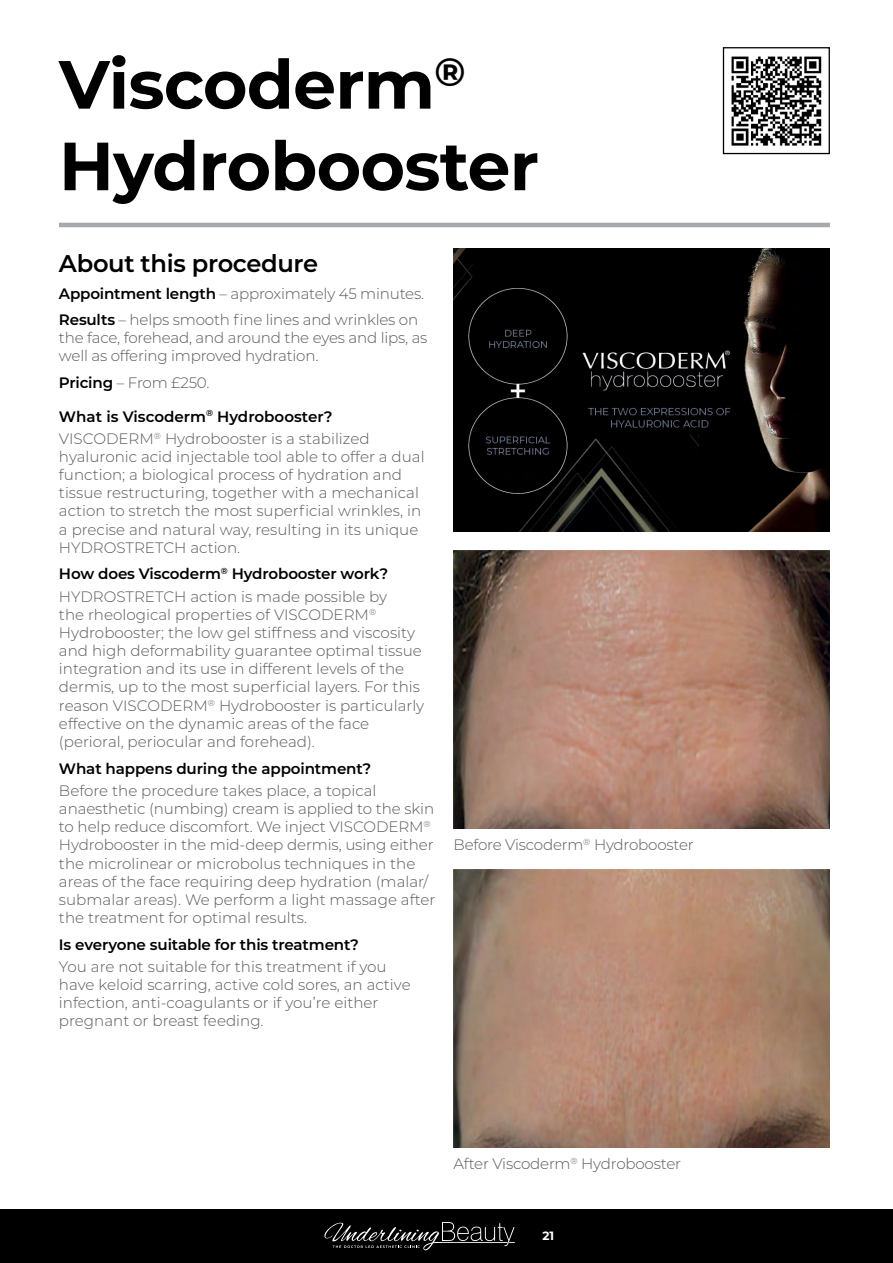
<style>
.page{position:relative;width:893px;height:1263px;background:#fff}
.page>*{position:absolute;margin:0;border:0;box-sizing:border-box;transform-origin:0 0}
.t1{font:700 67.95px/81.6px "Montserrat";letter-spacing:-.01em;color:#000}
.t2{font:600 24.15px "Montserrat";letter-spacing:-.015em;color:#000}
.t3{font:300 15.15px/18.1px "Montserrat";color:#58595b}
.t4{font:600 15.15px "Montserrat";letter-spacing:-.01em;color:#000}
.t5{font:700 12px "Montserrat";color:#fff}
.s1{font-weight:600;color:#000}
</style>
<div class="page">
<hr style="left:59px;top:223px;width:771px;height:4px;background:#a7a9ac">
<img style="left:453px;top:248px;width:377px;height:283px">
<img style="left:453px;top:550px;width:377px;height:279px">
<img style="left:453px;top:869px;width:377px;height:279px">
<div style="left:723px;top:47px;width:107px;height:107px;border:1px solid #000"></div>
<img style="left:731px;top:56px;width:91px;height:90px">
<div style="left:0;top:1209px;width:893px;height:54px;background:#000"></div>
<svg style="left:324px;top:1222px;width:191px;height:29px"></svg>
<h1 class="t1" style="left:59px;top:40px;width:482px">Viscoderm<sup>®<br></sup>Hydrobooster</h1>
<h2 class="t2" style="left:59px;top:246px;width:261px">About this procedure</h2>
<p class="t3" style="left:59px;top:279px;width:367px;line-height:26.7px"><span class="s1">Appointment length</span> – approximately 45 minutes.<br><span class="s1">Results</span> – helps smooth fine lines and wrinkles on</p>
<p class="t3" style="left:59px;top:328px;width:370px">the face, forehead, and around the eyes and lips, as well as offering improved hydration.</p>
<p class="t3" style="left:59px;top:373px;width:152px"><span class="s1">Pricing</span> – From £250.</p>
<p class="t3" style="left:59px;top:404px;width:312px;line-height:22.4px"><span class="s1">What is Viscoderm</span><sup>®</sup> <span class="s1">Hydrobooster?<br></span>VISCODERM<sup>®</sup> Hydrobooster is a stabilized</p>
<p class="t3" style="left:59px;top:447px;width:367px">hyaluronic acid injectable tool able to offer a dual function; a biological process of hydration and tissue restructuring, together with a mechanical action to stretch the most superficial wrinkles, in a precise and natural way, resulting in its unique HYDROSTRETCH action.</p>
<p class="t3" style="left:59px;top:562px;width:331px;line-height:22.4px"><span class="s1">How does Viscoderm</span><sup>®</sup> <span class="s1">Hydrobooster work?<br></span>HYDROSTRETCH action is made possible by</p>
<p class="t3" style="left:59px;top:605px;width:367px">the rheological properties of VISCODERM<sup>® </sup>Hydrobooster; the low gel stiffness and viscosity and high deformability guarantee optimal tissue integration and its use in different levels of the dermis, up to the most superficial layers. For this reason VISCODERM<sup>®</sup> Hydrobooster is particularly effective on the dynamic areas of the face (perioral, periocular and forehead).</p>
<p class="t4" style="left:59px;top:757px;width:314px">What happens during the appointment?</p>
<p class="t3" style="left:59px;top:781px;width:378px">Before the procedure takes place, a topical anaesthetic (numbing) cream is applied to the skin to help reduce discomfort. We inject VISCODERM<sup>® </sup>Hydrobooster in the mid-deep dermis, using either the microlinear or microbolus techniques in the areas of the face requiring deep hydration (malar/ submalar areas). We perform a light massage after the treatment for optimal results.</p>
<p class="t4" style="left:59px;top:933px;width:301px">Is everyone suitable for this treatment?</p>
<p class="t3" style="left:59px;top:957px;width:353px">You are not suitable for this treatment if you have keloid scarring, active cold sores, an active infection, anti-coagulants or if you’re either pregnant or breast feeding.</p>
<p class="t3" style="left:453px;top:835px;width:242px">Before Viscoderm<sup>®</sup> Hydrobooster</p>
<p class="t3" style="left:453px;top:1154px;width:229px">After Viscoderm<sup>®</sup> Hydrobooster</p>
<p class="t5" style="left:543px;top:1228px;width:13px">21</p>
</div>
